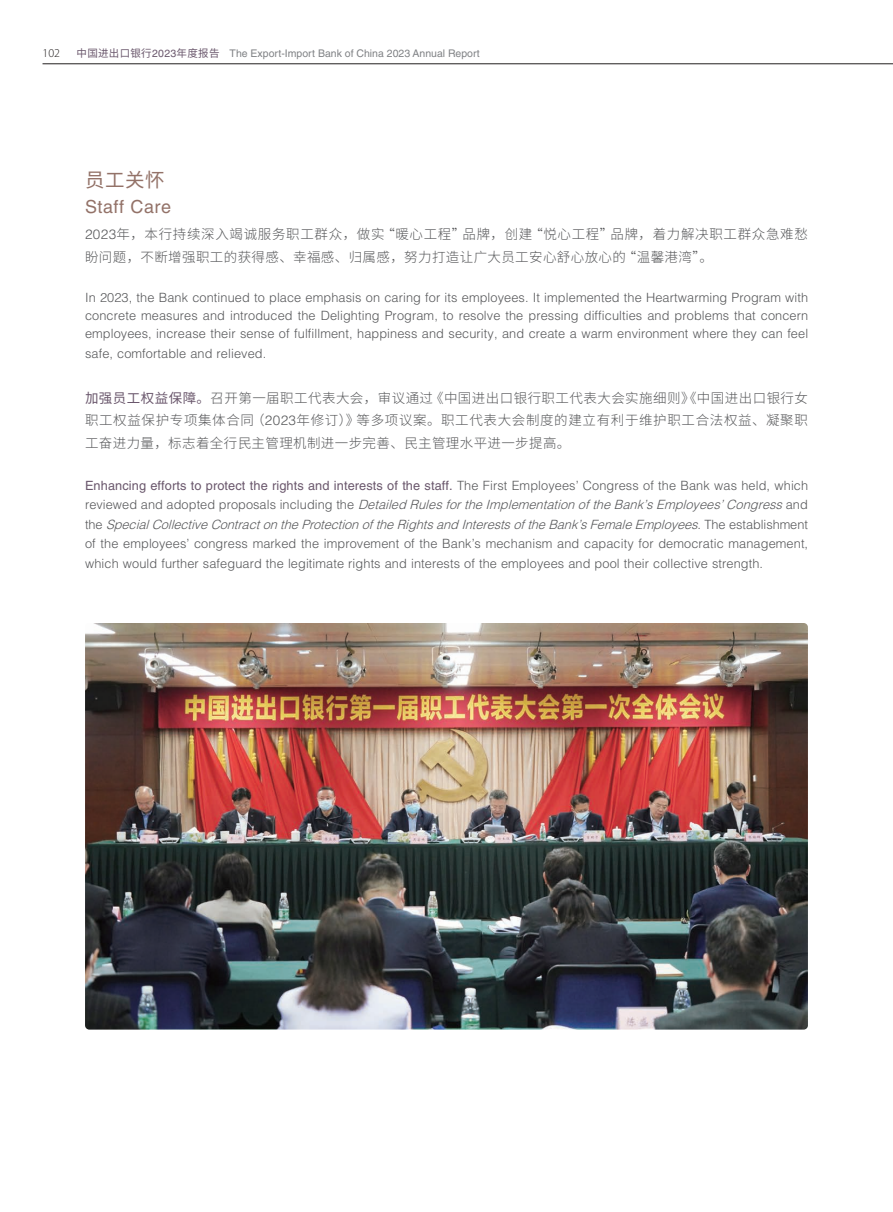
<style>
.page{position:relative;width:893px;height:1212px;background:#fff}
.page>*{position:absolute;margin:0;border:0;box-sizing:border-box;transform-origin:0 0}
.t1{font:19.5px "Source Han Sans CN";color:#937268}
.t2{font:18px "Helvetica LT Std";letter-spacing:.03em;color:#937268}
.t3{font:300 13.5px/22.5px "Source Han Sans CN";letter-spacing:.03em;color:#57585a}
.t4{font:300 12.75px/19.5px "Helvetica LT Std";letter-spacing:.01em;color:#57585a;text-align:justify}
.t5{font:300 12px "Myriad Pro";color:#231f20}
.t6{font:10.5px "Helvetica LT Std";color:#808285}
.s1{font-family:"Source Han Sans CN";color:#6a576c}
.s2{color:#6a576c}
.s3{font-family:"Helvetica LT Std"}
.s4{font-weight:400;color:#6a576c}
.s5{font-style:italic}
</style>
<div class="page">
<hr style="left:43px;top:64px;width:850px;height:1px;background:#231f20">
<img style="left:85px;top:623px;width:723px;height:406px">
<p class="t5" style="left:43px;top:47px;width:19px">102</p>
<p class="t6" style="left:77px;top:47px;width:405px"><span class="s1">中国进出口银行</span><span class="s2">2023</span><span class="s1">年度报告</span> The Export-Import Bank of China 2023 Annual Report</p>
<h1 class="t1" style="left:85px;top:169px;width:81px">员工关怀</h1>
<h2 class="t2" style="left:85px;top:196px;width:88px">Staff Care</h2>
<p class="t3" style="left:85px;top:223px;width:724px"><span class="s3">2023</span>年，本行持续深入竭诚服务职工群众，做实“暖心工程”品牌，创建“悦心工程”品牌，着力解决职工群众急难愁盼问题，不断增强职工的获得感、幸福感、归属感，努力打造让广大员工安心舒心放心的“温馨港湾”。</p>
<p class="t4" style="left:85px;top:289px;width:725px;line-height:18px">In 2023, the Bank continued to place emphasis on caring for its employees. It implemented the Heartwarming Program with concrete measures and introduced the Delighting Program, to resolve the pressing difficulties and problems that concern employees, increase their sense of fulfillment, happiness and security, and create a warm environment where they can feel</p>
<p class="t4" style="left:85px;top:343px;width:183px">safe, comfortable and relieved.</p>
<p class="t3" style="left:85px;top:387px;width:724px;text-align:justify"><span class="s4">加强员工权益保障。</span>召开第一届职工代表大会，审议通过《中国进出口银行职工代表大会实施细则》《中国进出口银行女职工权益保护专项集体合同（<span class="s3">2023</span>年修订）》等多项议案。职工代表大会制度的建立有利于维护职工合法权益、凝聚职工奋进力量，标志着全行民主管理机制进一步完善、民主管理水平进一步提高。</p>
<p class="t4" style="left:85px;top:475px;width:725px"><span class="s4">Enhancing efforts to protect the rights and interests of the staff.</span> The First Employees’ Congress of the Bank was held, which r e v i e w e d a n d a d o p t e d p r o p o s a l s i n c l u d i n g t h e <span class="s5">Detailed RulesfortheImplementationoftheBank’sEmployees’Congress</span>a n d t h e <span class="s5">SpecialCollectiveContractontheProtectionoftheRightsandInterestsoftheBank’sFemaleEmployees</span>. T h e e s t a b l i s h m e n t of the employees’ congress marked the improvement of the Bank’s mechanism and capacity for democratic management, which would further safeguard the legitimate rights and interests of the employees and pool their collective strength.</p>
</div>
